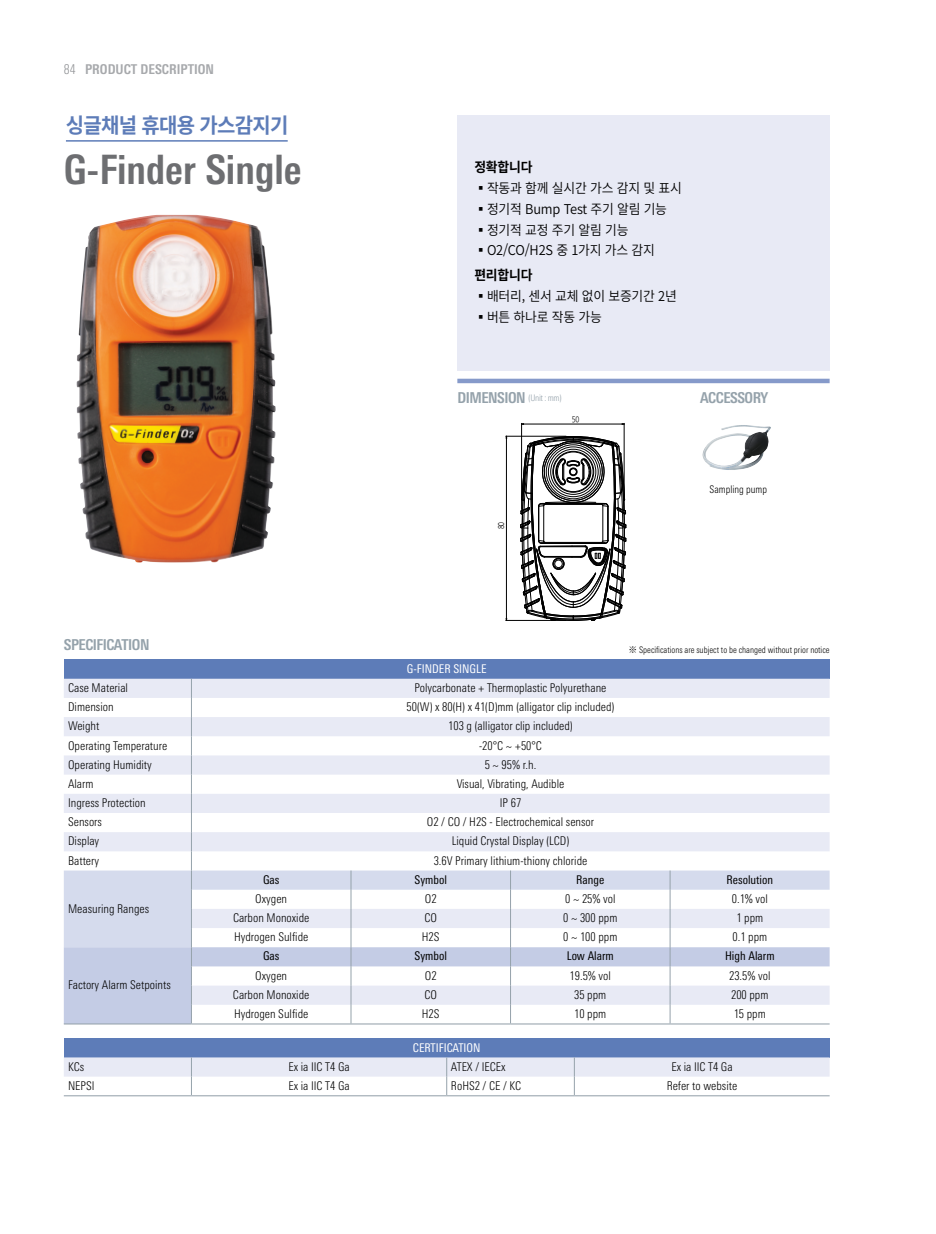
<style>
.page{position:relative;width:936px;height:1234px;background:#fff}
.page>*{position:absolute;margin:0;border:0;box-sizing:border-box;transform-origin:0 0}
.t1{font:700 condensed 40.5px "Univers Next Pro";color:#6d6e71}
.t2{font:700 21px "Noto Sans CJ Kkr";letter-spacing:-.035em;color:#5d7cb8;scale:.95 1}
.t3{font:700 condensed 15px "Univers Next Pro";letter-spacing:-.03em;color:#95a2ab}
.t4{font:600 13.5px "Noto Sans CJ Kkr";letter-spacing:-.015em;color:#000;scale:.95 1}
.t5{font:700 condensed 13.5px "Univers Next Pro";color:#a7a9ac}
.t6{font:700 13.5px "Noto Sans CJ Kkr";letter-spacing:-.015em;color:#000;scale:.95 1}
.t7{font:300 condensed 12px "Univers Next Pro";color:#000}
.t8{font:condensed 12px "Univers Next Pro";color:#000}
.t9{font:condensed 12px "Univers Next Pro";color:#fff}
.t10{font:300 condensed 10.5px "Univers Next Pro";color:#000}
.t11{font:300 condensed 9px "Univers Next Pro";color:#000}
.t12{font:8.1px "Nanum Gothic";color:#000;scale:.8 1}
.s1{font-weight:300;color:#939598}
.s2{font-weight:300;font-size:9px}
.s3{font-family:"Noto Sans CJ Kkr";font-weight:100;font-stretch:normal}
</style>
<div class="page">
<svg style="left:520px;top:434px;width:106px;height:187px"></svg>
<hr style="left:521px;top:423px;width:1px;height:86px;background:#000">
<hr style="left:624px;top:423px;width:1px;height:86px;background:#000">
<hr style="left:523px;top:423px;width:99px;height:1px;background:#000">
<hr style="left:505px;top:620px;width:61px;height:1px;background:#000">
<hr style="left:505px;top:436px;width:61px;height:1px;background:#000">
<hr style="left:506px;top:438px;width:1px;height:180px;background:#000">
<div style="left:457px;top:115px;width:372px;height:255px;background:#e8eaf5"></div>
<img style="left:76px;top:215px;width:200px;height:348px">
<hr style="left:66px;top:140px;width:222px;height:2px;background:#5d7cb8">
<div style="left:64px;top:1037px;width:765px;height:20px;background:#5d7cb8"></div>
<svg style="left:64px;top:1057px;width:765px;height:37px"></svg>
<hr style="left:64px;top:1094px;width:127px;height:2px;background:#95a2ab">
<hr style="left:191px;top:1094px;width:255px;height:2px;background:#95a2ab">
<hr style="left:446px;top:1094px;width:128px;height:2px;background:#95a2ab">
<hr style="left:574px;top:1094px;width:255px;height:2px;background:#95a2ab">
<div style="left:64px;top:659px;width:765px;height:19px;background:#5d7cb8"></div>
<svg style="left:64px;top:678px;width:765px;height:174px;fill:#e8eaf5"></svg>
<svg style="left:64px;top:870px;width:765px;height:77px"></svg>
<svg style="left:64px;top:947px;width:765px;height:76px"></svg>
<svg style="left:191px;top:678px;width:1px;height:345px"></svg>
<svg style="left:351px;top:870px;width:1px;height:153px"></svg>
<svg style="left:510px;top:870px;width:1px;height:153px"></svg>
<svg style="left:669px;top:870px;width:1px;height:153px"></svg>
<hr style="left:64px;top:1023px;width:127px;height:1px;background:#95a2ab">
<hr style="left:191px;top:1023px;width:160px;height:1px;background:#95a2ab">
<hr style="left:351px;top:1023px;width:159px;height:1px;background:#95a2ab">
<hr style="left:510px;top:1023px;width:160px;height:1px;background:#95a2ab">
<hr style="left:670px;top:1023px;width:159px;height:1px;background:#95a2ab">
<img style="left:702px;top:425px;width:69px;height:45px">
<div style="left:457px;top:378px;width:372px;height:5px;background:#869aca"></div>
<p class="t5" style="left:64px;top:61px;width:152px"><span class="s1">84</span> PRODUCT DESCRIPTION</p>
<h2 class="t2" style="left:66px;top:114px;width:236px">싱글채널 휴대용 가스감지기</h2>
<h1 class="t1" style="left:64px;top:145px;width:239px">G-Finder Single</h1>
<p class="t3" style="left:64px;top:635px;width:87px">SPECIFICATION</p>
<p class="t6" style="left:474px;top:160px;width:63px">정확합니다</p>
<p class="t4" style="left:474px;top:180px;width:220px">▪작동과 함께 실시간 가스 감지 및 표시</p>
<p class="t4" style="left:474px;top:201px;width:204px">▪정기적 Bump Test 주기 알림 기능</p>
<p class="t4" style="left:474px;top:222px;width:164px">▪정기적 교정 주기 알림 기능</p>
<p class="t4" style="left:474px;top:243px;width:191px">▪O2/CO/H2S 중 1가지 가스 감지</p>
<p class="t6" style="left:474px;top:268px;width:63px">편리합니다</p>
<p class="t4" style="left:474px;top:288px;width:215px">▪배터리, 센서 교체 없이 보증기간 2년</p>
<p class="t4" style="left:474px;top:309px;width:136px">▪버튼 하나로 작동 가능</p>
<p class="t3" style="left:457px;top:388px;width:106px">DIMENSION <span class="s2">(Unit : mm)</span></p>
<p class="t3" style="left:700px;top:388px;width:70px">ACCESSORY</p>
<p class="t12" style="left:495px;top:529px;width:11px;rotate:-90deg">80</p>
<p class="t9" style="left:407px;top:661px;width:81px">G-FINDER SINGLE</p>
<p class="t12" style="left:572px;top:413px;width:11px">50</p>
<p class="t10" style="left:709px;top:483px;width:59px">Sampling pump</p>
<p class="t11" style="left:628px;top:644px;width:203px"><span class="s3">※</span> Specifications are subject to be changed without prior notice</p>
<p class="t7" style="left:68px;top:680px;width:61px">Case Material</p>
<p class="t7" style="left:414px;top:680px;width:193px">Polycarbonate + Thermoplastic Polyurethane</p>
<p class="t7" style="left:68px;top:700px;width:47px">Dimension</p>
<p class="t7" style="left:406px;top:700px;width:209px">50(W) x 80(H) x 41(D)mm (alligator clip included)</p>
<p class="t7" style="left:68px;top:719px;width:33px">Weight</p>
<p class="t7" style="left:448px;top:719px;width:126px">103 g (alligator clip included)</p>
<p class="t7" style="left:68px;top:738px;width:101px">Operating Temperature</p>
<p class="t7" style="left:479px;top:738px;width:64px">-20°C ~ +50°C</p>
<p class="t7" style="left:68px;top:757px;width:85px">Operating Humidity</p>
<p class="t7" style="left:484px;top:757px;width:53px">5 ~ 95% r.h.</p>
<p class="t7" style="left:68px;top:776px;width:27px">Alarm</p>
<p class="t7" style="left:456px;top:776px;width:109px">Visual, Vibrating, Audible</p>
<p class="t7" style="left:68px;top:795px;width:79px">Ingress Protection</p>
<p class="t7" style="left:500px;top:795px;width:23px">IP 67</p>
<p class="t7" style="left:68px;top:814px;width:35px">Sensors</p>
<p class="t7" style="left:427px;top:814px;width:169px">O2 / CO / H2S - Electrochemical sensor</p>
<p class="t7" style="left:68px;top:834px;width:33px">Display</p>
<p class="t7" style="left:451px;top:834px;width:119px">Liquid Crystal Display (LCD)</p>
<p class="t7" style="left:68px;top:853px;width:33px">Battery</p>
<p class="t7" style="left:433px;top:853px;width:155px">3.6V Primary lithium-thiony chloride</p>
<p class="t7" style="left:68px;top:901px;width:83px">Measuring Ranges</p>
<p class="t8" style="left:263px;top:872px;width:18px">Gas</p>
<p class="t8" style="left:414px;top:872px;width:34px">Symbol</p>
<p class="t8" style="left:576px;top:872px;width:30px">Range</p>
<p class="t8" style="left:726px;top:872px;width:48px">Resolution</p>
<p class="t7" style="left:255px;top:891px;width:33px">Oxygen</p>
<p class="t7" style="left:425px;top:891px;width:13px">O2</p>
<p class="t7" style="left:565px;top:891px;width:52px">0 ~ 25% vol</p>
<p class="t7" style="left:731px;top:891px;width:38px">0.1% vol</p>
<p class="t7" style="left:233px;top:910px;width:78px">Carbon Monoxide</p>
<p class="t7" style="left:424px;top:910px;width:14px">CO</p>
<p class="t7" style="left:563px;top:910px;width:56px">0 ~ 300 ppm</p>
<p class="t7" style="left:736px;top:910px;width:28px">1 ppm</p>
<p class="t7" style="left:234px;top:929px;width:76px">Hydrogen Sulfide</p>
<p class="t7" style="left:422px;top:929px;width:19px">H2S</p>
<p class="t7" style="left:563px;top:929px;width:56px">0 ~ 100 ppm</p>
<p class="t7" style="left:732px;top:929px;width:36px">0.1 ppm</p>
<p class="t7" style="left:68px;top:977px;width:104px">Factory Alarm Setpoints</p>
<p class="t8" style="left:263px;top:949px;width:18px">Gas</p>
<p class="t8" style="left:414px;top:949px;width:34px">Symbol</p>
<p class="t8" style="left:566px;top:949px;width:49px">Low Alarm</p>
<p class="t8" style="left:725px;top:949px;width:51px">High Alarm</p>
<p class="t7" style="left:255px;top:968px;width:33px">Oxygen</p>
<p class="t7" style="left:425px;top:968px;width:13px">O2</p>
<p class="t7" style="left:569px;top:968px;width:43px">19.5% vol</p>
<p class="t7" style="left:729px;top:968px;width:43px">23.5% vol</p>
<p class="t7" style="left:233px;top:987px;width:78px">Carbon Monoxide</p>
<p class="t7" style="left:424px;top:987px;width:14px">CO</p>
<p class="t7" style="left:574px;top:987px;width:34px">35 ppm</p>
<p class="t7" style="left:731px;top:987px;width:39px">200 ppm</p>
<p class="t7" style="left:234px;top:1006px;width:76px">Hydrogen Sulfide</p>
<p class="t7" style="left:422px;top:1006px;width:19px">H2S</p>
<p class="t7" style="left:574px;top:1006px;width:34px">10 ppm</p>
<p class="t7" style="left:733px;top:1006px;width:34px">15 ppm</p>
<p class="t9" style="left:413px;top:1039px;width:69px">CERTIFICATION</p>
<p class="t7" style="left:68px;top:1059px;width:18px">KCs</p>
<p class="t7" style="left:288px;top:1059px;width:63px">Ex ia IIC T4 Ga</p>
<p class="t7" style="left:451px;top:1059px;width:56px">ATEX / IECEx</p>
<p class="t7" style="left:671px;top:1059px;width:63px">Ex ia IIC T4 Ga</p>
<p class="t7" style="left:68px;top:1078px;width:28px">NEPSI</p>
<p class="t7" style="left:288px;top:1078px;width:63px">Ex ia IIC T4 Ga</p>
<p class="t7" style="left:451px;top:1078px;width:72px">RoHS2 / CE / KC</p>
<p class="t7" style="left:666px;top:1078px;width:72px">Refer to website</p>
</div>
